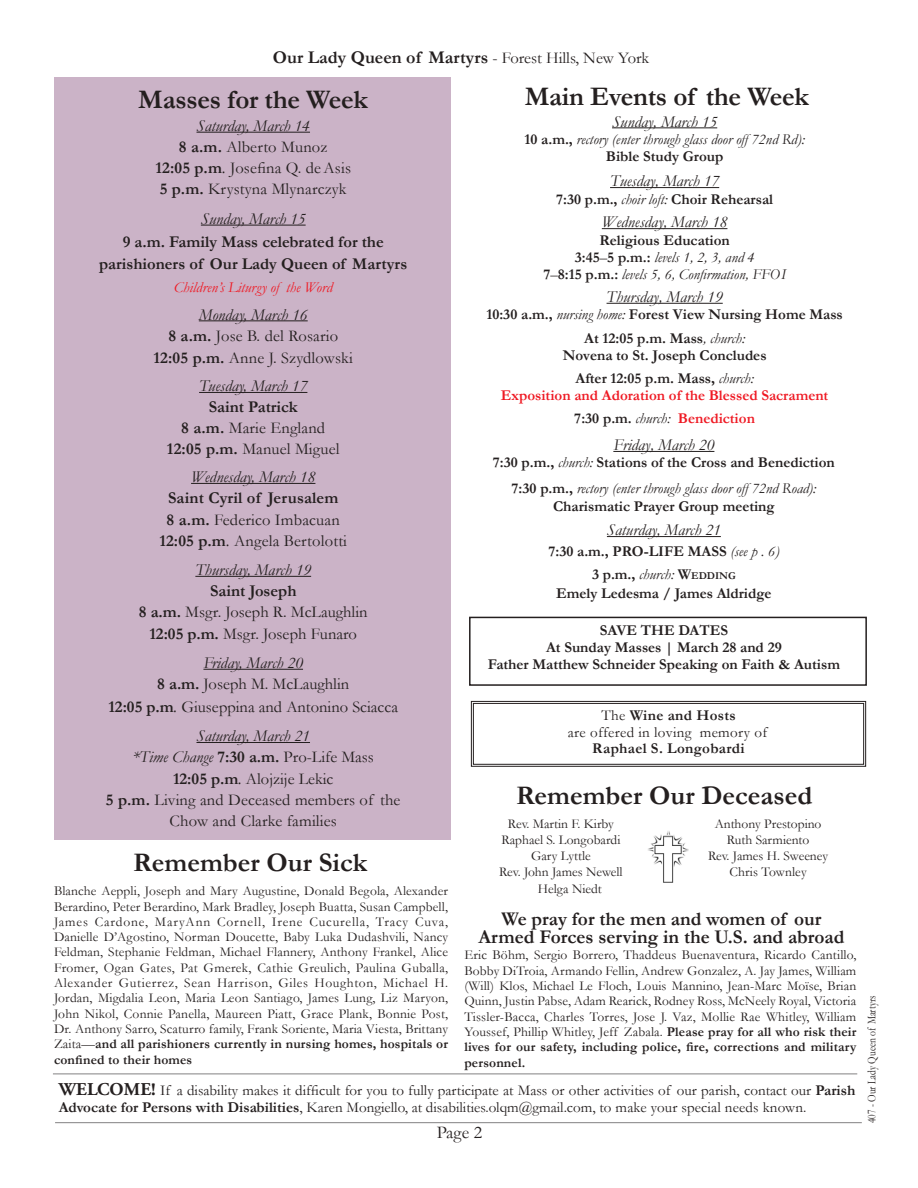
<style>
.page{position:relative;width:918px;height:1188px;background:#fff}
.page>*{position:absolute;margin:0;border:0;box-sizing:border-box;transform-origin:0 0}
.t1{font:700 27px "Garamond";letter-spacing:-.005em;color:#241f1f}
.t2{font:700 19.5px/18px "Garamond";color:#241f1f;text-align:center}
.t3{font:700 18px "Garamond";color:#241f1f}
.t4{font:18px "Garamond";color:#241f1f}
.t5{font:16.5px/21.1px "Garamond";letter-spacing:.01em;color:#241f1f;text-align:center}
.t6{font:700 16.5px/22.6px "Garamond";color:#241f1f;text-align:center}
.t7{font:italic 16.5px "Garamond";color:#241f1f}
.t8{font:700 15px/23.1px "Garamond";color:#241f1f;text-align:center}
.t9{font:15px/16.5px "Garamond";color:#241f1f}
.t10{font:italic 15px/17.1px "Garamond";color:#241f1f;text-align:center}
.t11{font:700 15px/23.1px "Garamond";color:#ef1923;text-align:center}
.t12{font:15px/16.5px "Garamond";letter-spacing:.02em;color:#241f1f;text-align:center}
.t13{font:italic 15px "Garamond";color:#ef1923}
.t14{font:700 15px "Garamond";letter-spacing:.02em;color:#241f1f}
.t15{font:13.5px/15.3px "Garamond";color:#241f1f;text-align:justify}
.t16{font:12px "Garamond";color:#241f1f;scale:.8 1}
.s1{font-weight:400;font-size:16.5px}
.s2{font-weight:700;font-style:normal}
.s3{font-weight:400;font-style:italic}
.s4{font-style:normal}
.s5{color:#241f1f}
.s6{font-weight:400;font-style:italic;color:#241f1f}
.s7{font-style:inherit}
.s8{font-size:10.5px}
.s9{font-weight:700}
.s10{font-style:italic}
.s11{font-weight:400}
.s12{font-family:"Adobe Garamond Pro";font-weight:700;font-size:18px}
</style>
<div class="page">
<div style="left:54px;top:78px;width:397px;height:762px;background:#cbb3c7"></div>
<hr style="left:55px;top:1122px;width:807px;height:1px;background:#838182">
<hr style="left:196px;top:132px;width:114px;height:1px;background:#241f1f">
<hr style="left:201px;top:225px;width:105px;height:1px;background:#241f1f">
<hr style="left:199px;top:320px;width:109px;height:1px;background:#241f1f">
<hr style="left:199px;top:392px;width:108px;height:1px;background:#241f1f">
<hr style="left:191px;top:483px;width:124px;height:1px;background:#241f1f">
<hr style="left:195px;top:576px;width:116px;height:1px;background:#241f1f">
<hr style="left:203px;top:669px;width:100px;height:1px;background:#241f1f">
<hr style="left:196px;top:742px;width:114px;height:1px;background:#241f1f">
<hr style="left:612px;top:127px;width:105px;height:1px;background:#241f1f">
<hr style="left:610px;top:187px;width:109px;height:1px;background:#241f1f">
<hr style="left:602px;top:228px;width:125px;height:1px;background:#241f1f">
<hr style="left:607px;top:303px;width:116px;height:1px;background:#241f1f">
<hr style="left:613px;top:451px;width:101px;height:1px;background:#241f1f">
<hr style="left:607px;top:536px;width:114px;height:1px;background:#241f1f">
<svg style="left:470px;top:700px;width:397px;height:67px"></svg>
<div style="left:473px;top:703px;width:391px;height:62px;border:1px solid #241f1f"></div>
<div style="left:469px;top:617px;width:398px;height:69px;border:2px solid #241f1f"></div>
<hr style="left:53px;top:1074px;width:804px;height:1px;background:#838182">
<img style="left:648px;top:831px;width:40px;height:52px">
<h3 class="t3" style="left:273px;top:45px;width:378px">Our Lady Queen of Martyrs <span class="s1">- Forest Hills, New York</span></h3>
<h1 class="t1" style="left:138px;top:81px;width:231px">Masses for the Week</h1>
<h1 class="t1" style="left:525px;top:79px;width:286px">Main Events of the Week</h1>
<p class="t7" style="left:612px;top:110px;width:107px">Sunday, March 15</p>
<p class="t10" style="left:525px;top:130px;width:282px"><span class="s2">10 a.m.,</span> rectory (enter through glass door off 72nd Rd):<br><span class="s2">Bible Study Group</span></p>
<p class="t7" style="left:610px;top:170px;width:111px">Tuesday, March 17</p>
<p class="t8" style="left:556px;top:187px;width:219px">7:30 p.m., <span class="s3">choir loft:</span> Choir Rehearsal</p>
<p class="t7" style="left:602px;top:211px;width:127px">Wednesday, March 18</p>
<p class="t10" style="left:543px;top:231px;width:244px"><span class="s2">Religious Education<br>3:45</span><span class="s4">–</span><span class="s2">5 p.m.:</span> levels 1, 2, 3, and 4<br><span class="s2">7</span><span class="s4">–</span><span class="s2">8:15 p.m.:</span> levels 5, 6, Confirmation, FFO I</p>
<p class="t7" style="left:607px;top:286px;width:118px">Thursday, March 19</p>
<p class="t8" style="left:486px;top:303px;width:358px;line-height:23.9px">10:30 a.m., <span class="s3">nursing home:</span> Forest View Nursing Home Mass<br>At 12:05 p.m. Mass<span class="s3">, church:</span></p>
<p class="t8" style="left:563px;top:344px;width:205px">Novena to St. Joseph Concludes<br>After 12:05 p.m. Mass, <span class="s3">church:</span></p>
<p class="t11" style="left:501px;top:384px;width:329px">Exposition and Adoration of the Blessed Sacrament<br><span class="s5">7:30 p.m.</span> <span class="s6">church:</span> Benediction</p>
<p class="t7" style="left:613px;top:434px;width:103px">Friday, March 20</p>
<p class="t8" style="left:493px;top:450px;width:344px;line-height:25.3px">7:30 p.m., <span class="s3">church:</span> Stations of the Cross and Benediction<br>7:30 p.m., <span class="s3">rectory (enter through glass door off 72nd Road):</span></p>
<p class="t8" style="left:553px;top:495px;width:223px">Charismatic Prayer Group meeting</p>
<p class="t7" style="left:607px;top:519px;width:115px">Saturday, March 21</p>
<p class="t8" style="left:548px;top:540px;width:232px">7:30 a.m., PRO-LIFE MASS <span class="s3">(see p . 6)<br></span>3 p.m., <span class="s3">church:</span> <span class="s7">W</span><span class="s8">edding</span></p>
<p class="t8" style="left:556px;top:581px;width:217px">Emely Ledesma / James Aldridge</p>
<p class="t8" style="left:488px;top:622px;width:354px;line-height:17.1px">SAVE THE DATES<br>At Sunday Masses | March 28 and 29<br>Father Matthew Schneider Speaking on Faith &amp; Autism</p>
<p class="t12" style="left:568px;top:707px;width:201px">The <span class="s9">Wine and Hosts<br></span>are offered in loving memory of</p>
<p class="t14" style="left:592px;top:739px;width:154px">Raphael S. Longobardi</p>
<p class="t5" style="left:155px;top:115px;width:197px"><span class="s10">Saturday, March 14<br></span><span class="s9">8 a.m.</span> Alberto Munoz<br><span class="s9">12:05 p.m</span><span class="s10">.</span> Josefina Q. deAsis<br><span class="s9">5 p.m.</span> Krystyna Mlynarczyk</p>
<p class="t6" style="left:99px;top:207px;width:310px"><span class="s3">Sunday, March 15<br></span><span class="s7">9</span> a.m. Family Mass celebrated for the parishioners of Our Lady Queen of Martyrs</p>
<p class="t13" style="left:174px;top:277px;width:160px">Children’s Liturgy of the Word</p>
<p class="t5" style="left:168px;top:303px;width:171px"><span class="s10">Monday, March 16<br></span><span class="s9">8 a.m.</span> Jose B. del Rosario</p>
<p class="t5" style="left:154px;top:344px;width:201px;line-height:27.8px"><span class="s9">12:05 p.m.</span> Anne J. Szydlowski<br><span class="s10">Tuesday, March 17</span></p>
<p class="t6" style="left:167px;top:397px;width:174px;line-height:21px">Saint Patrick<br>8 a.m. <span class="s11">Marie England<br></span>12:05 p.m. <span class="s11">Manuel Miguel</span></p>
<p class="t7" style="left:191px;top:466px;width:126px">Wednesday, March 18</p>
<p class="t6" style="left:159px;top:488px;width:189px;line-height:21.1px">Saint Cyril of Jerusalem<br>8 a.m. <span class="s11">Federico Imbacuan<br></span>12:05 p.m<span class="s3">.</span> <span class="s11">Angela Bertolotti</span></p>
<p class="t7" style="left:195px;top:559px;width:117px">Thursday, March 19</p>
<p class="t5" style="left:139px;top:580px;width:230px"><span class="s9">Saint Joseph<br>8 a.m.</span> Msgr. Joseph R. McLaughlin<br><span class="s9">12:05 p.m.</span> Msgr. Joseph Funaro</p>
<p class="t5" style="left:157px;top:652px;width:193px"><span class="s10">Friday, March 20<br></span><span class="s9">8 a.m.</span> Joseph M. McLaughlin</p>
<p class="t5" style="left:108px;top:692px;width:291px;line-height:29.4px"><span class="s9">12:05 p.m</span><span class="s10">.</span> Giuseppina and Antonino Sciacca<br><span class="s10">Saturday, March 21</span></p>
<p class="t5" style="left:106px;top:746px;width:296px"><span class="s10">*Time Change</span> <span class="s9">7:30 a.m.</span> Pro-Life Mass<br><span class="s9">12:05 p.m</span><span class="s10">.</span> Alojzije Lekic<br><span class="s9">5 p.m.</span> Living and Deceased members of the<br>Chow and Clarke families</p>
<h1 class="t1" style="left:516px;top:777px;width:298px">Remember Our Deceased</h1>
<p class="t15" style="left:508px;top:816px;width:107px">Rev. Martin F. Kirby</p>
<p class="t15" style="left:501px;top:832px;width:121px">Raphael S. Longobardi</p>
<p class="t15" style="left:531px;top:848px;width:61px">Gary Lyttle</p>
<p class="t15" style="left:499px;top:864px;width:125px">Rev. John James Newell</p>
<p class="t15" style="left:538px;top:880px;width:65px">Helga Niedt</p>
<p class="t15" style="left:708px;top:815px;width:122px;line-height:16.2px;text-align:center">Anthony Prestopino<br>Ruth Sarmiento<br>Rev. James H. Sweeney<br>Chris Townley</p>
<h1 class="t1" style="left:133px;top:845px;width:235px">Remember Our Sick</h1>
<p class="t15" style="left:54px;top:883px;width:396px">Blanche Aeppli, Joseph and Mary Augustine, Donald Begola, Alexander Berardino, Peter Berardino, Mark Bradley, Joseph Buatta, Susan Campbell, James Cardone, MaryAnn Cornell, Irene Cucurella, Tracy Cuva, Danielle D’Agostino, Norman Doucette, Baby Luka Dudashvili, Nancy Feldman, Stephanie Feldman, Michael Flannery, Anthony Frankel, Alice Fromer, Ogan Gates, Pat Gmerek, Cathie Greulich, Paulina Guballa, Alexander Gutierrez, Sean Harrison, Giles Houghton, Michael H.<br>Jordan, Migdalia Leon, Maria Leon Santiago, James Lung, Liz Maryon, John Nikol, Connie Panella, Maureen Piatt, Grace Plank, Bonnie Post, Dr. Anthony Sarro, Scaturro family, Frank Soriente, Maria Viesta, Brittany Zaita—<span class="s9">and all parishioners currently in nursing homes, hospitals or confined to their homes</span></p>
<p class="t9" style="left:59px;top:1082px;width:798px"><span class="s12">WELCOME!</span> If a disability makes it difficult for you to fully participate at Mass or other activities of our parish, contact our <span class="s9">Parish<br>Advocate for Persons with Disabilities</span>, Karen Mongiello, at disabilities.olqm@gmail.com, to make your special needs known.</p>
<h2 class="t2" style="left:478px;top:910px;width:367px">We pray for the men and women of our<br>Armed Forces serving in the U.S. and abroad</h2>
<p class="t15" style="left:464px;top:947px;width:394px">Eric Böhm, Sergio Borrero, Thaddeus Buenaventura, Ricardo Cantillo, Bobby DiTroia, Armando Fellin, Andrew Gonzalez, A. Jay James, William (Will) Klos, Michael Le Floch, Louis Mannino, Jean-Marc Moïse, Brian Quinn, Justin Pabse, Adam Rearick, Rodney Ross, McNeely Royal, Victoria Tissler-Bacca, Charles Torres, Jose J. Vaz, Mollie Rae Whitley, William Youssef, Phillip Whitley, Jeff Zabala. <span class="s9">Please pray for all who risk their lives for our safety, including police, fire, corrections and military personnel.</span></p>
<h3 class="t4" style="left:437px;top:1120px;width:47px">Page 2</h3>
<p class="t16" style="left:864px;top:1123px;width:161px;rotate:-90deg">407 - Our Lady Queen of Martyrs</p>
</div>
